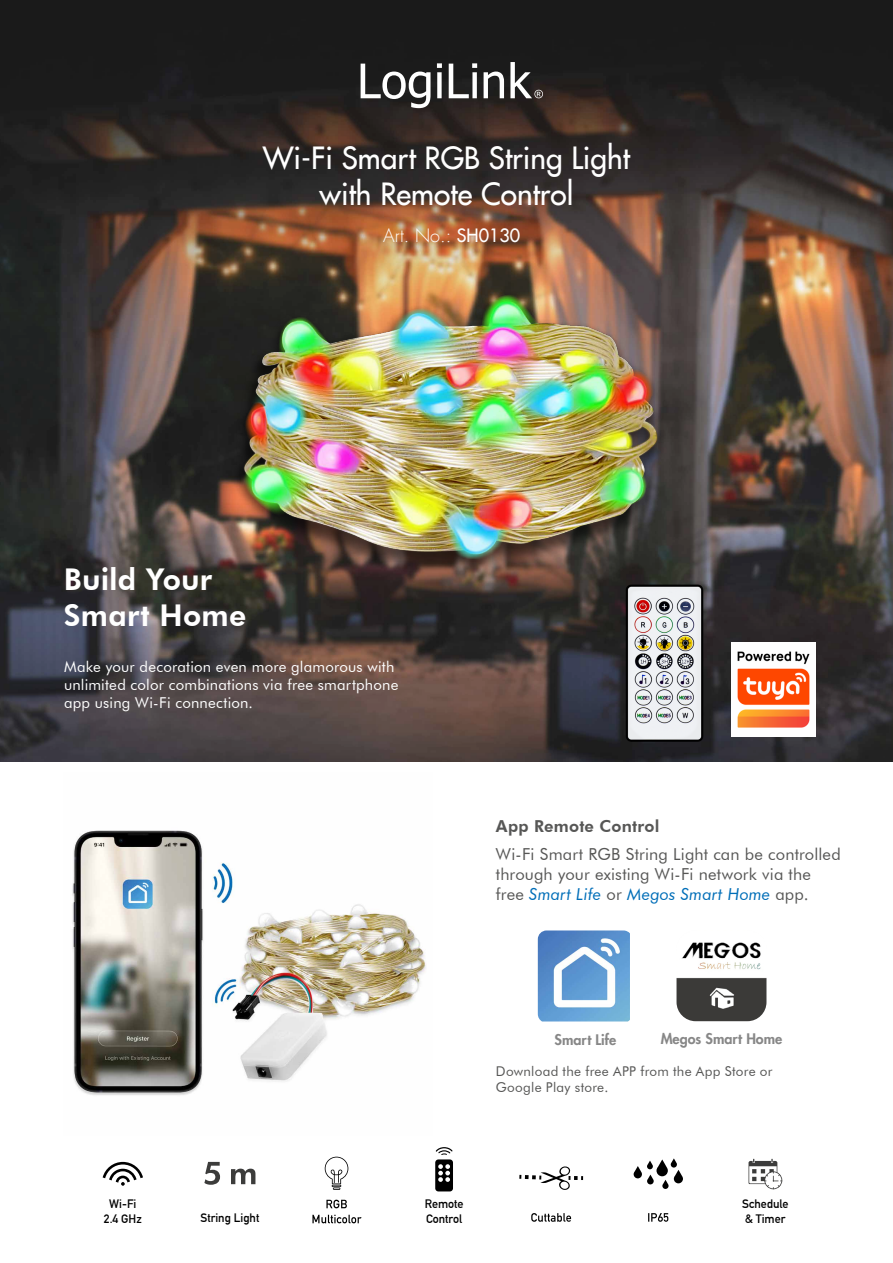
<style>
.page{position:relative;width:893px;height:1263px;background:#fff}
.page>*{position:absolute;margin:0;border:0;box-sizing:border-box;transform-origin:0 0}
.t1{font:30px/36px "Futura LT";color:#fff;text-align:center}
.t2{font:800 30px/36px "Futura BT";letter-spacing:.005em;color:#fff}
.t3{font:300 18px "Futura LT";color:#fff}
.t4{font:16.5px/19.8px "Futura BT";letter-spacing:.01em;color:#575756}
.t5{font:800 16.5px "Futura BT";letter-spacing:.015em;color:#575756}
.t6{font:15px/18px "Futura BT";letter-spacing:.015em;color:#fff}
.t7{font:800 14.25px "Futura LT";color:#878787}
.t8{font:13.5px/16.2px "Futura BT";letter-spacing:.02em;color:#575756}
.t9{font:700 12px/15px "DIN Alternate";color:#000;text-align:center}
.s1{font-weight:400}
.s2{font-style:italic;color:#006eb8}
</style>
<div class="page">
<img style="left:0;top:0;width:893px;height:761px">
<img style="left:779px;top:643px;width:37px;height:94px">
<svg style="left:361px;top:62px;width:182px;height:46px"></svg>
<img style="left:538px;top:930px;width:92px;height:91px">
<img style="left:676px;top:942px;width:90px;height:79px">
<svg style="left:102px;top:1162px;width:41px;height:24px"></svg>
<img style="left:199px;top:264px;width:504px;height:306px">
<svg style="left:325px;top:1157px;width:23px;height:33px"></svg>
<svg style="left:312px;top:1215px;width:50px;height:8px"></svg>
<svg style="left:326px;top:1200px;width:21px;height:8px"></svg>
<svg style="left:748px;top:1158px;width:34px;height:31px"></svg>
<svg style="left:204px;top:1162px;width:16px;height:23px"></svg>
<svg style="left:231px;top:1168px;width:24px;height:16px"></svg>
<svg style="left:531px;top:1213px;width:40px;height:9px"></svg>
<svg style="left:519px;top:1166px;width:64px;height:24px"></svg>
<svg style="left:633px;top:1158px;width:50px;height:64px"></svg>
<img style="left:72px;top:830px;width:354px;height:265px">
<img style="left:549px;top:548px;width:230px;height:214px">
<svg style="left:435px;top:1147px;width:18px;height:44px"></svg>
<h1 class="t1" style="left:263px;top:140px;width:369px">Wi-Fi Smart RGB String Light with Remote Control</h1>
<p class="t3" style="left:383px;top:224px;width:139px">Art. No.: <span class="s1">SH0130</span></p>
<h1 class="t2" style="left:64px;top:561px;width:184px">Build Your<br>Smart Home</h1>
<p class="t6" style="left:64px;top:658px;width:336px">Make your decoration even more glamorous with unlimited color combinations via free smartphone app using Wi-Fi connection.</p>
<p class="t5" style="left:496px;top:816px;width:165px">App Remote Control</p>
<p class="t4" style="left:496px;top:844px;width:346px">Wi-Fi Smart RGB String Light can be controlled through your existing Wi-Fi network via the free <span class="s2">Smart Life</span> or <span class="s2">Megos Smart Home</span> app.</p>
<p class="t7" style="left:555px;top:1031px;width:63px">Smart Life</p>
<p class="t7" style="left:661px;top:1029px;width:123px">Megos Smart Home</p>
<p class="t8" style="left:496px;top:1062px;width:278px">Download the free APP from the App Store or<br>Google Play store.</p>
<p class="t9" style="left:104px;top:1196px;width:39px">Wi-Fi<br>2.4 GHz</p>
<p class="t9" style="left:742px;top:1196px;width:48px">Schedule</p>
<p class="t9" style="left:425px;top:1196px;width:40px;text-align:left">Remote<br>Control</p>
<p class="t9" style="left:200px;top:1209px;width:60px">String Light</p>
<p class="t9" style="left:745px;top:1211px;width:42px">&amp; Timer</p>
</div>
